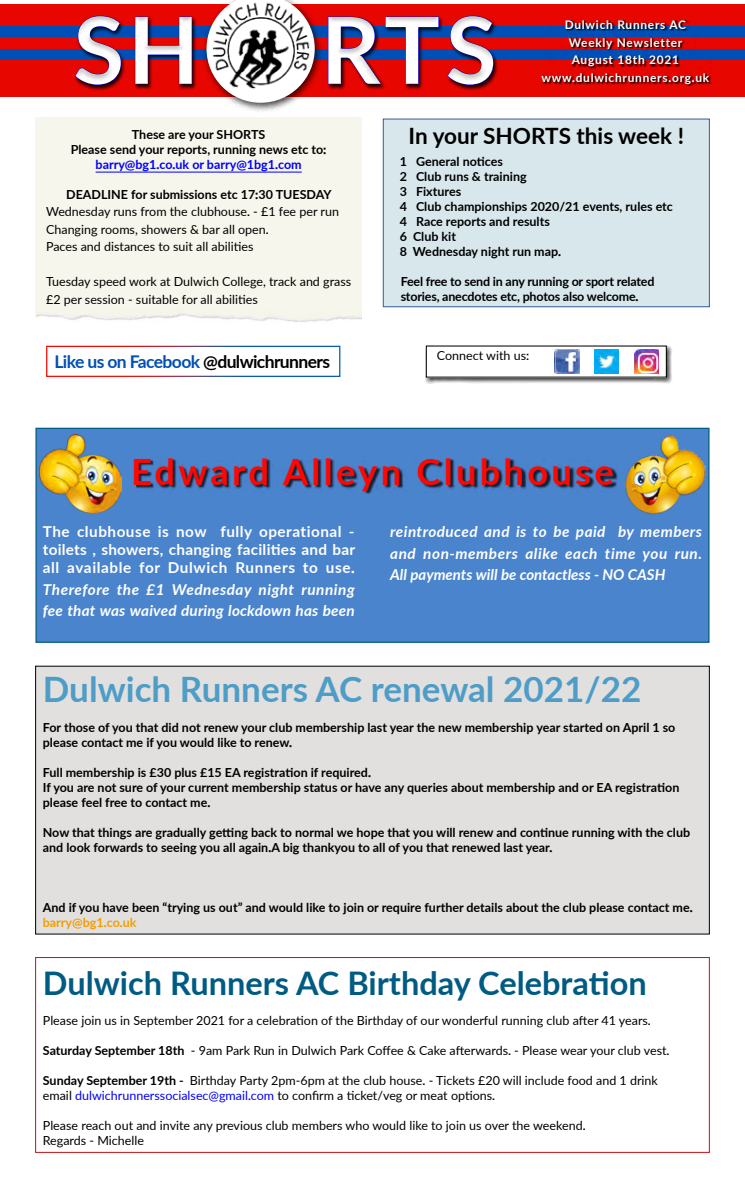
<style>
.page{position:relative;width:745px;height:1188px;background:#fff}
.page>*{position:absolute;margin:0;border:0;box-sizing:border-box;transform-origin:0 0}
.t1{font:700 92.5px "Lato";color:#fff}
.t2{font:700 36.25px "Lato";letter-spacing:.09em;color:#ff0700}
.t3{font:700 35px "Lato";color:#4e9dc7}
.t4{font:700 32.5px "Lato";color:#005b83}
.t5{font:700 22.5px "Lato";color:#000}
.t6{font:700 17.5px "Lato";letter-spacing:-.035em;color:#004fb7}
.t7{font:italic 700 15px/21.8px "Lato";letter-spacing:.01em;color:#fff}
.t8{font:700 15px/18px "Lato";letter-spacing:.04em;color:#fff;text-align:justify}
.t9{font:700 12.5px/15px "Lato";color:#000}
.t10{font:12.5px/17.5px "Lato";color:#000}
.t11{font:700 12.5px "Lato";color:#00f}
.t12{font:700 12.5px "Lato";color:#f49d00}
.t13{font:700 11.88px/17.5px "Lato";letter-spacing:.065em;color:#fff;text-align:center}
.s1{color:#000}
.s2{font-weight:700}
.s3{color:#00f}
</style>
<div class="page">
<div style="left:0;top:5px;width:744px;height:92px;background:#e80600"></div>
<div style="left:0;top:26px;width:744px;height:11px;background:#004fb7"></div>
<div style="left:0;top:49px;width:744px;height:11px;background:#004fb7"></div>
<div style="left:70px;top:20px;width:428px;height:72px;background:#e5e3e1;opacity:.61"></div>
<div style="left:68px;top:8px;width:432px;height:80px;background:#000;opacity:.34"></div>
<div style="left:201px;top:0;width:122px;height:113px;background:#000;opacity:.75"></div>
<svg style="left:206px;top:0;width:108px;height:103px"></svg>
<img style="left:209px;top:1px;width:103px;height:89px">
<hr style="left:95px;top:172px;width:206px;height:1px;background:#00f">
<div style="left:383px;top:119px;width:326px;height:187px;background:#d8e7ec"></div>
<div style="left:383px;top:119px;width:326px;height:188px;border:1px solid #345f93"></div>
<div style="left:424px;top:345px;width:248px;height:38px;background:#000;opacity:.75"></div>
<div style="left:426px;top:346px;width:240px;height:31px;background:#fff"></div>
<img style="left:554px;top:349px;width:24px;height:24px">
<img style="left:594px;top:349px;width:24px;height:25px">
<img style="left:634px;top:349px;width:24px;height:25px">
<div style="left:35px;top:427px;width:674px;height:215px;background:#4a84cd;border:1px solid #005b83"></div>
<div style="left:136px;top:459px;width:481px;height:35px;background:#000;opacity:.75"></div>
<img style="left:625px;top:435px;width:79px;height:80px">
<img style="left:40px;top:434px;width:82px;height:78px">
<svg style="left:541px;top:20px;width:170px;height:65px"></svg>
<div style="left:36px;top:666px;width:673px;height:267px;background:#e2e0df"></div>
<div style="left:35px;top:957px;width:674px;height:195px;border:1px solid #c20f14"></div>
<h1 class="t1" style="left:73px;top:-18px;width:127px">SH</h1>
<h1 class="t1" style="left:321px;top:-18px;width:177px">RTS</h1>
<p class="t13" style="left:541px;top:15px;width:169px">Dulwich Runners AC<br>Weekly Newsletter<br>August 18th 2021 www.dulwichrunners.org.uk</p>
<p class="t9" style="left:71px;top:126px;width:257px;text-align:center">These are your SHORTS<br>Please send your reports, running news etc to:</p>
<p class="t11" style="left:95px;top:155px;width:207px">barry@bg1.co.uk or barry@1bg1.com</p>
<p class="t9" style="left:66px;top:186px;width:267px">DEADLINE for submissions etc 17:30 TUESDAY</p>
<p class="t10" style="left:46px;top:202px;width:294px">Wednesday runs from the clubhouse. - £1 fee per run<br>Changing rooms, showers &amp; bar all open.<br>Paces and distances to suit all abilities</p>
<p class="t10" style="left:46px;top:272px;width:306px">Tuesday speed work at Dulwich College, track and grass £2 per session - suitable for all abilities</p>
<h3 class="t5" style="left:408px;top:120px;width:277px">In your SHORTS this week !</h3>
<p class="t9" style="left:399px;top:153px;width:274px">1 General notices<br>2 Club runs &amp; training<br>3 Fixtures<br>4 Club championships 2020/21 events, rules etc<br>4 Race reports and results<br>6 Club kit<br>8 Wednesday night run map.</p>
<p class="t9" style="left:400px;top:273px;width:255px">Feel free to send in any running or sport related stories, anecdotes etc, photos also welcome.</p>
<h3 class="t6" style="left:54px;top:349px;width:277px">Like us on Facebook <span class="s1">@dulwichrunners</span></h3>
<p class="t10" style="left:436px;top:346px;width:94px">Connect with us:</p>
<h2 class="t2" style="left:131px;top:445px;width:484px">Edward Alleyn Clubhouse</h2>
<p class="t8" style="left:43px;top:521px;width:313px">The clubhouse is now fully operational - toilets , showers, changing facilities and bar all available for Dulwich Runners to use.</p>
<p class="t7" style="left:43px;top:577px;width:313px">Therefore the £1 Wednesday night running fee that was waived during lockdown has been</p>
<p class="t7" style="left:390px;top:519px;width:313px;text-align:justify">reintroduced and is to be paid by members and non-members alike each time you run.<br>All payments will be contactless - NO CASH</p>
<h3 class="t3" style="left:43px;top:663px;width:599px">Dulwich Runners AC renewal 2021/22</h3>
<p class="t9" style="left:43px;top:718px;width:633px">For those of you that did not renew your club membership last year the new membership year started on April 1 so please contact me if you would like to renew.</p>
<p class="t9" style="left:43px;top:763px;width:637px">Full membership is £30 plus £15 EA registration if required.<br>If you are not sure of your current membership status or have any queries about membership and or EA registration please feel free to contact me.</p>
<p class="t9" style="left:43px;top:823px;width:648px">Now that things are gradually getting back to normal we hope that you will renew and continue running with the club and look forwards to seeing you all again.A big thankyou to all of you that renewed last year.</p>
<p class="t9" style="left:43px;top:898px;width:651px">And if you have been “trying us out” and would like to join or require further details about the club please contact me.</p>
<p class="t12" style="left:43px;top:912px;width:95px">barry@bg1.co.uk</p>
<h3 class="t4" style="left:43px;top:958px;width:605px">Dulwich Runners AC Birthday Celebration</h3>
<p class="t10" style="left:43px;top:1010px;width:609px">Please join us in September 2021 for a celebration of the Birthday of our wonderful running club after 41 years.</p>
<p class="t10" style="left:43px;top:1040px;width:627px"><span class="s2">Saturday September 18th</span> - 9am Park Run in Dulwich Park Coffee &amp; Cake afterwards. - Please wear your club vest.</p>
<p class="t10" style="left:43px;top:1072px;width:616px;line-height:15px"><span class="s2">Sunday September 19th -</span> Birthday Party 2pm-6pm at the club house. - Tickets £20 will include food and 1 drink email <span class="s3">dulwichrunnerssocialsec@gmail.com</span> to confirm a ticket/veg or meat options.</p>
<p class="t10" style="left:43px;top:1117px;width:544px;line-height:15px">Please reach out and invite any previous club members who would like to join us over the weekend.<br>Regards - Michelle</p>
</div>
